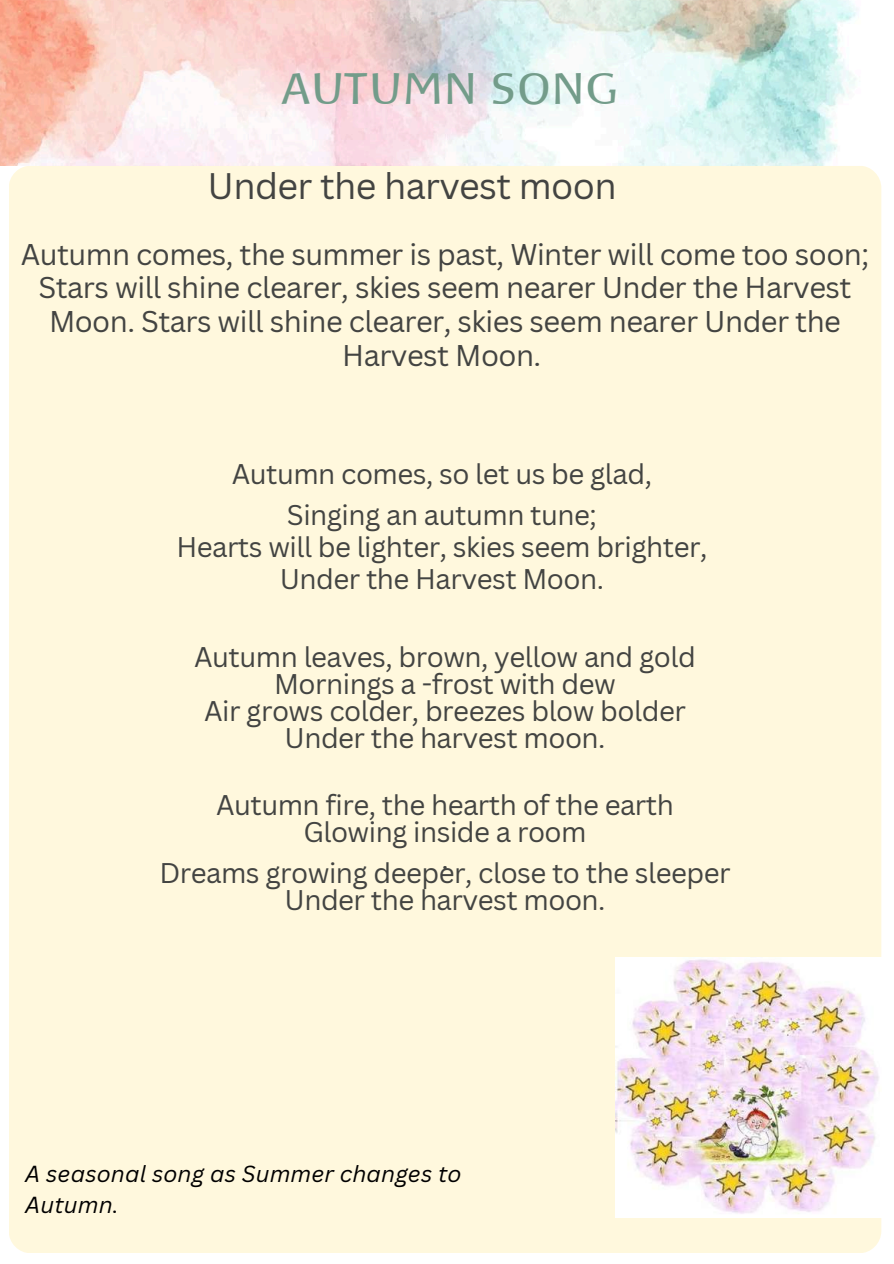
<style>
.page{position:relative;width:894px;height:1264px;background:#fff}
.page>*{position:absolute;margin:0;border:0;box-sizing:border-box;transform-origin:0 0}
.t1{font:45px "Baar Philos";color:#739c8a}
.t2{font:36px "Canva Sans";letter-spacing:-.02em;color:#434442}
.t3{font:29.1px/33.8px "Canva Sans";letter-spacing:-.02em;color:#434442;text-align:center}
.t4{font:27.6px/27px "Canva Sans";letter-spacing:-.02em;color:#434442;text-align:center}
.t5{font:italic 22.65px/30.8px "Canva Sans";letter-spacing:.005em;color:#000}
</style>
<div class="page">
<div style="left:9px;top:165px;width:872px;height:1087px;background:#fff8dd;border-radius:23px"></div>
<img style="left:0;top:0;width:857px;height:165px">
<img style="left:615px;top:957px;width:266px;height:260px">
<h1 class="t1" style="left:280px;top:64px;width:339px">AUTUMN SONG</h1>
<h2 class="t2" style="left:207px;top:161px;width:410px">Under the harvest moon</h2>
<p class="t3" style="left:21px;top:236px;width:849px">Autumn comes, the summer is past, Winter will come too soon; Stars will shine clearer, skies seem nearer Under the Harvest Moon. Stars will shine clearer, skies seem nearer Under the Harvest Moon.</p>
<p class="t4" style="left:232px;top:453px;width:421px;line-height:40.5px">Autumn comes, so let us be glad,<br>Singing an autumn tune;</p>
<p class="t4" style="left:176px;top:531px;width:532px;line-height:31.5px">Hearts will be lighter, skies seem brighter,<br>Under the Harvest Moon.</p>
<p class="t4" style="left:194px;top:642px;width:503px">Autumn leaves, brown, yellow and gold<br>Mornings a -frost with dew<br>Air grows colder, breezes blow bolder<br>Under the harvest moon.</p>
<p class="t4" style="left:216px;top:791px;width:459px">Autumn fire, the hearth of the earth<br>Glowing inside a room<br>.</p>
<p class="t4" style="left:159px;top:858px;width:572px">Dreams growing deeper, close to the sleeper<br>Under the harvest moon.</p>
<p class="t5" style="left:25px;top:1157px;width:437px">A seasonal song as Summer changes to<br>Autumn.</p>
</div>
